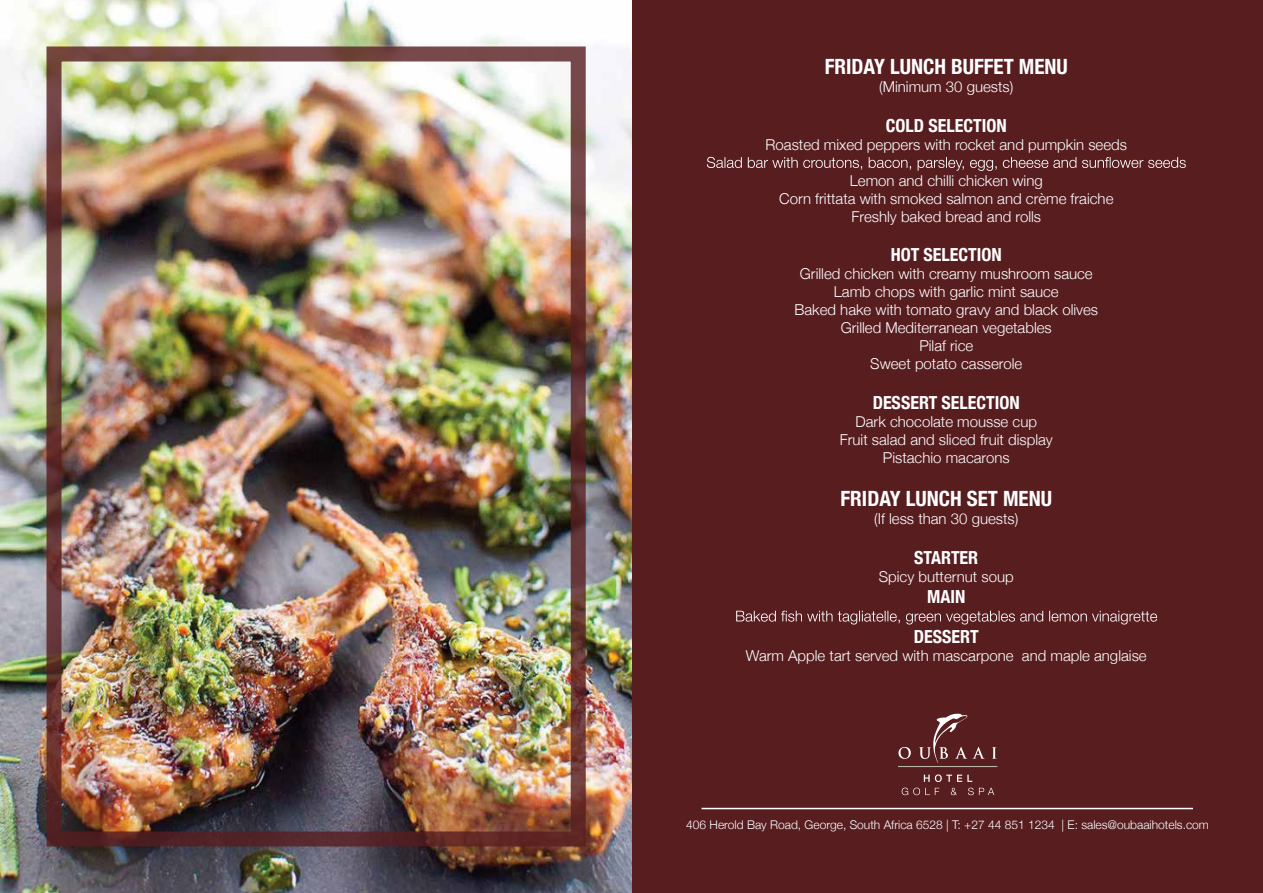
<style>
.page{position:relative;width:1263px;height:893px;background:#fff}
.page>*{position:absolute;margin:0;border:0;box-sizing:border-box;transform-origin:0 0}
.t1{font:700 condensed 21px "Helvetica Neue";color:#fff}
.t2{font:700 condensed 18px/39.6px "Helvetica Neue";color:#fff;text-align:center}
.t3{font:300 15px/18px "Helvetica Neue";color:#fff;text-align:center}
.t4{font:300 12px "Helvetica Neue";color:#fff}
</style>
<div class="page">
<img style="left:0;top:0;width:632px;height:893px">
<div style="left:632px;top:0;width:631px;height:893px;background:#571d1f"></div>
<div style="left:46px;top:46px;width:540px;height:800px;border:15px solid #571d1f"></div>
<hr style="left:701px;top:808px;width:492px;height:1px;background:#fff">
<svg style="left:707px;top:157px;width:479px;height:14px"></svg>
<svg style="left:736px;top:611px;width:421px;height:13px"></svg>
<svg style="left:902px;top:788px;width:37px;height:7px"></svg>
<svg style="left:951px;top:788px;width:6px;height:7px"></svg>
<svg style="left:968px;top:788px;width:26px;height:7px"></svg>
<svg style="left:924px;top:774px;width:48px;height:8px"></svg>
<svg style="left:898px;top:747px;width:13px;height:12px"></svg>
<svg style="left:992px;top:747px;width:5px;height:12px"></svg>
<div style="left:898px;top:766px;width:99px;height:1px;border:1px solid #bab4a9"></div>
<svg style="left:919px;top:713px;width:66px;height:50px"></svg>
<h1 class="t1" style="left:825px;top:49px;width:245px">FRIDAY LUNCH BUFFET MENU</h1>
<p class="t3" style="left:879px;top:77px;width:136px">(Minimum 30 guests)</p>
<p class="t2" style="left:886px;top:104px;width:122px">COLD SELECTION</p>
<p class="t3" style="left:765px;top:134px;width:363px">Roasted mixed peppers with rocket and pumpkin seeds</p>
<p class="t3" style="left:779px;top:170px;width:336px">Lemon and chilli chicken wing<br>Corn frittata with smoked salmon and crème fraiche<br>Freshly baked bread and rolls</p>
<p class="t2" style="left:891px;top:234px;width:113px">HOT SELECTION</p>
<p class="t3" style="left:794px;top:264px;width:305px">Grilled chicken with creamy mushroom sauce<br>Lamb chops with garlic mint sauce<br>Baked hake with tomato gravy and black olives<br>Grilled Mediterranean vegetables<br>Pilaf rice<br>Sweet potato casserole</p>
<p class="t2" style="left:873px;top:382px;width:149px">DESSERT SELECTION</p>
<p class="t3" style="left:840px;top:412px;width:215px">Dark chocolate mousse cup<br>Fruit salad and sliced fruit display<br>Pistachio macarons</p>
<h1 class="t1" style="left:840px;top:481px;width:213px">FRIDAY LUNCH SET MENU</h1>
<p class="t3" style="left:874px;top:509px;width:146px">(If less than 30 guests)</p>
<p class="t2" style="left:914px;top:536px;width:66px">STARTER</p>
<p class="t3" style="left:879px;top:566px;width:136px">Spicy butternut soup</p>
<p class="t2" style="left:914px;top:576px;width:66px">MAIN<br>DESSERT</p>
<p class="t3" style="left:746px;top:646px;width:402px">Warm Apple tart served with mascarpone and maple anglaise</p>
<p class="t4" style="left:686px;top:815px;width:524px">406 Herold Bay Road, George, South Africa 6528 | T: +27 44 851 1234 | E: sales@oubaaihotels.com</p>
</div>
